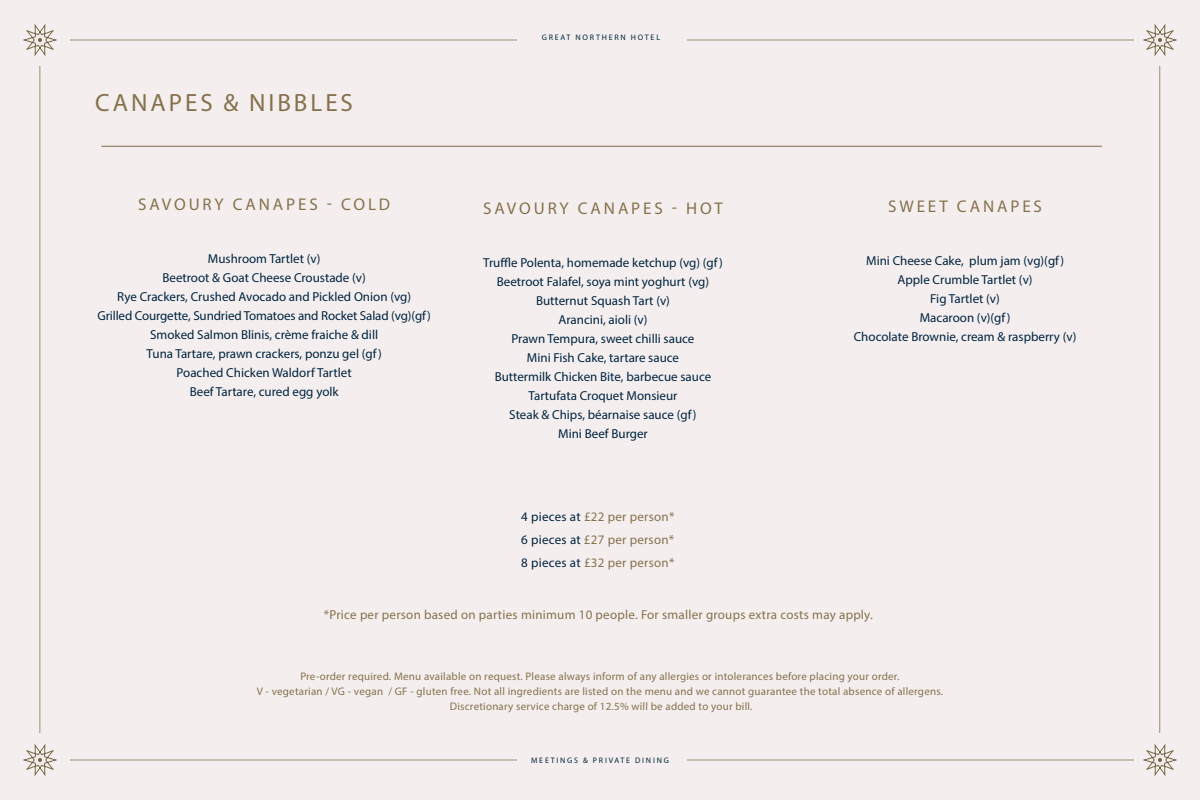
<style>
.page{position:relative;width:1200px;height:800px;background:#f4efee}
.page>*{position:absolute;margin:0;border:0;box-sizing:border-box;transform-origin:0 0}
.t1{font:25px "Myriad Pro";letter-spacing:.12em;color:#85714d}
.t2{font:17px "Myriad Pro";letter-spacing:.17em;color:#85714d}
.t3{font:13px/19px "Myriad Pro";color:#002340;text-align:center}
.t4{font:13px/23px "Myriad Pro";letter-spacing:.02em;color:#85714d;text-align:justify}
.t5{font:11px/15px "Myriad Pro";letter-spacing:.02em;color:#85714d;text-align:center}
.t6{font:8px "Myriad Pro";letter-spacing:.22em;color:#002340}
.s1{color:#002340}
</style>
<div class="page">
<svg style="left:1144px;top:25px;width:32px;height:30px"></svg>
<svg style="left:24px;top:25px;width:32px;height:30px"></svg>
<svg style="left:1144px;top:745px;width:32px;height:30px"></svg>
<svg style="left:24px;top:745px;width:32px;height:30px"></svg>
<hr style="left:1160px;top:66px;width:1px;height:667px;background:#9d8e71">
<hr style="left:40px;top:66px;width:1px;height:667px;background:#9d8e71">
<hr style="left:70px;top:40px;width:447px;height:1px;background:#9d8e71">
<hr style="left:70px;top:760px;width:447px;height:1px;background:#9d8e71">
<hr style="left:687px;top:40px;width:447px;height:1px;background:#9d8e71">
<hr style="left:687px;top:760px;width:447px;height:1px;background:#9d8e71">
<hr style="left:101px;top:146px;width:1001px;height:1px;background:#7a694b">
<h1 class="t1" style="left:95px;top:87px;width:259px">CANAPES &amp; NIBBLES</h1>
<h2 class="t2" style="left:138px;top:194px;width:254px">SAVOURY CANAPES - COLD</h2>
<p class="t3" style="left:97px;top:249px;width:335px">Mushroom Tartlet (v)<br>Beetroot &amp; Goat Cheese Croustade (v)<br>Rye Crackers, Crushed Avocado and Pickled Onion (vg)<br>Grilled Courgette, Sundried Tomatoes and Rocket Salad (vg)(gf)<br>Smoked Salmon Blinis, crème fraiche &amp; dill<br>Tuna Tartare, prawn crackers, ponzu gel (gf)<br>Poached Chicken Waldorf Tartlet<br>Beef Tartare, cured egg yolk</p>
<p class="t6" style="left:542px;top:32px;width:120px">GREAT NORTHERN HOTEL</p>
<h2 class="t2" style="left:483px;top:198px;width:241px">SAVOURY CANAPES - HOT</h2>
<p class="t3" style="left:483px;top:253px;width:241px">Truffle Polenta, homemade ketchup (vg) (gf)<br>Beetroot Falafel, soya mint yoghurt (vg)<br>Butternut Squash Tart (v)<br>Arancini, aioli (v)<br>Prawn Tempura, sweet chilli sauce<br>Mini Fish Cake, tartare sauce<br>Buttermilk Chicken Bite, barbecue sauce<br>Tartufata Croquet Monsieur<br>Steak &amp; Chips, béarnaise sauce (gf)<br>Mini Beef Burger</p>
<p class="t4" style="left:521px;top:505px;width:155px"><span class="s1">4 pieces at</span> £22 per person* <span class="s1">6 pieces at</span> £27 per person* <span class="s1">8 pieces at</span> £32 per person*</p>
<h2 class="t2" style="left:888px;top:196px;width:155px">SWEET CANAPES</h2>
<p class="t3" style="left:854px;top:251px;width:224px">Mini Cheese Cake, plum jam (vg)(gf)<br>Apple Crumble Tartlet (v)<br>Fig Tartlet (v)<br>Macaroon (v)(gf)<br>Chocolate Brownie, cream &amp; raspberry (v)</p>
<p class="t4" style="left:324px;top:603px;width:551px">*Price per person based on parties minimum 10 people. For smaller groups extra costs may apply.</p>
<p class="t5" style="left:257px;top:669px;width:688px">Pre-order required. Menu available on request. Please always inform of any allergies or intolerances before placing your order.<br>V - vegetarian / VG - vegan / GF - gluten free. Not all ingredients are listed on the menu and we cannot guarantee the total absence of allergens.<br>Discretionary service charge of 12.5% will be added to your bill.</p>
<p class="t6" style="left:531px;top:755px;width:139px">MEETINGS &amp; PRIVATE DINING</p>
</div>
